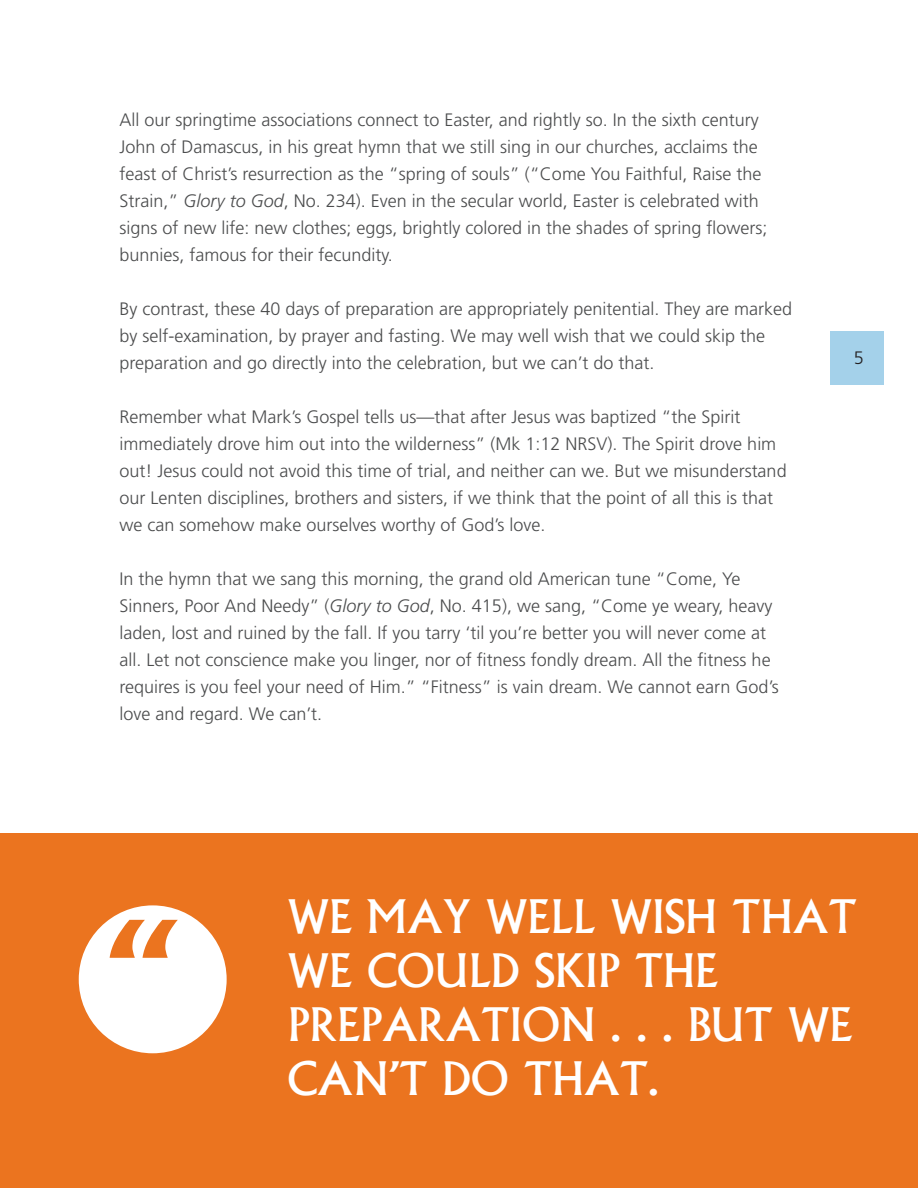
<style>
.page{position:relative;width:918px;height:1188px;background:#fff}
.page>*{position:absolute;margin:0;border:0;box-sizing:border-box;transform-origin:0 0}
.t1{font:162px "Albertus";color:#eb741f}
.t2{font:45px/54px "Albertus";color:#fff}
.t3{font:300 18px/27px "Frutiger LT Std";color:#4b4c4d}
.t4{font:300 18px "Frutiger LT Std";color:#231f20}
.s1{font-style:italic}
</style>
<div class="page">
<div style="left:830px;top:331px;width:54px;height:54px;background:#a4d1ea"></div>
<div style="left:1px;top:833px;width:917px;height:355px;background:#eb741f"></div>
<div style="left:79px;top:905px;width:148px;height:148px;background:#fff;border-radius:50%"></div>
<p class="t3" style="left:120px;top:107px;width:649px">All our springtime associations connect to Easter, and rightly so. In the sixth century John of Damascus, in his great hymn that we still sing in our churches, acclaims the feast of Christ’s resurrection as the “spring of souls” (“Come You Faithful, Raise the Strain,” <span class="s1">Glory to God</span>, No. 234). Even in the secular world, Easter is celebrated with signs of new life: new clothes; eggs, brightly colored in the shades of spring flowers; bunnies, famous for their fecundity.</p>
<p class="t3" style="left:120px;top:296px;width:674px">By contrast, these 40 days of preparation are appropriately penitential. They are marked by self-examination, by prayer and fasting. We may well wish that we could skip the preparation and go directly into the celebration, but we can’t do that.</p>
<p class="t3" style="left:120px;top:404px;width:669px">Remember what Mark’s Gospel tells us—that after Jesus was baptized “the Spirit immediately drove him out into the wilderness” (Mk 1:12 NRSV). The Spirit drove him out! Jesus could not avoid this time of trial, and neither can we. But we misunderstand our Lenten disciplines, brothers and sisters, if we think that the point of all this is that we can somehow make ourselves worthy of God’s love.</p>
<p class="t3" style="left:120px;top:566px;width:661px">In the hymn that we sang this morning, the grand old American tune “Come, Ye Sinners, Poor And Needy” (<span class="s1">Glory to God</span>, No. 415), we sang, “Come ye weary, heavy laden, lost and ruined by the fall. If you tarry ‘til you’re better you will never come at all. Let not conscience make you linger, nor of fitness fondly dream. All the fitness he requires is you feel your need of Him.” “Fitness” is vain dream. We cannot earn God’s love and regard. We can’t.</p>
<p class="t4" style="left:854px;top:347px;width:12px">5</p>
<p class="t1" style="left:109px;top:887px;width:74px">“</p>
<p class="t2" style="left:288px;top:890px;width:570px">WE MAY WELL WISH THAT<br>WE COULD SKIP THE<br>PREPARATION . . . BUT WE<br>CAN’T DO THAT.</p>
</div>
